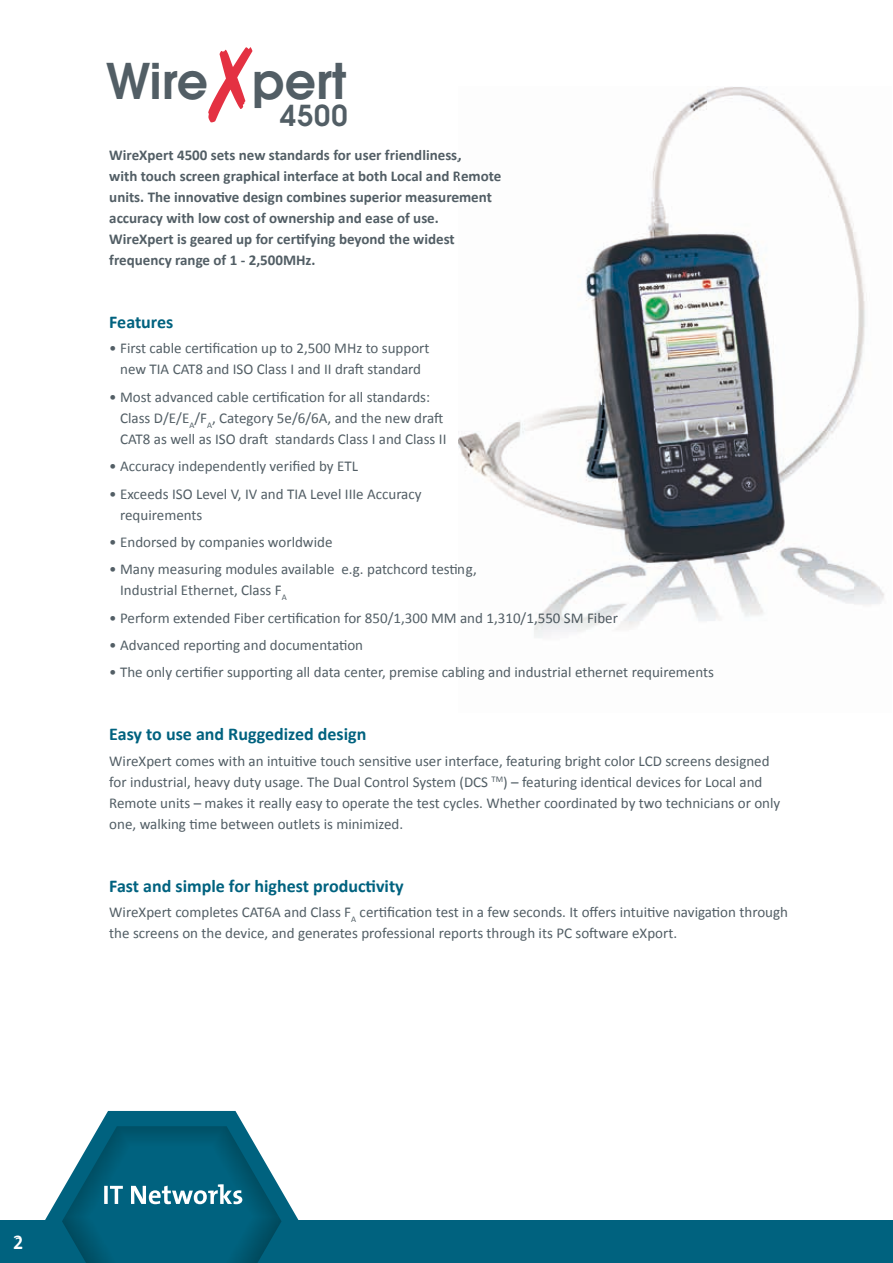
<style>
.page{position:relative;width:893px;height:1263px;background:#fff}
.page>*{position:absolute;margin:0;border:0;box-sizing:border-box;transform-origin:0 0}
.t1{font:600 48.9px "Avant Garde";color:#525e65}
.t2{font:600 28.8px "Avant Garde";color:#525e65}
.t3{font:21px "Calibri";color:#fff}
.t4{font:700 18px "Calibri";color:#00627f}
.t5{font:16.5px "Calibri";color:#fff}
.t6{font:15px/21px "Calibri";color:#525e65}
.t7{font:700 15px/21px "Calibri";color:#525e65}
.s1{color:#e43142}
</style>
<div class="page">
<div style="left:0;top:1220px;width:893px;height:43px;background:#00627f"></div>
<svg style="left:45px;top:1111px;width:254px;height:152px"></svg>
<div style="left:140px;top:1213px;width:72px;height:50px;background:#00627f"></div>
<img style="left:458px;top:87px;width:427px;height:551px">
<h1 class="t1" style="left:106px;top:49px;width:241px">Wire<span class="s1">✗</span>pert</h1>
<h2 class="t2" style="left:280px;top:97px;width:69px">4500</h2>
<p class="t7" style="left:109px;top:144px;width:394px">WireXpert 4500 sets new standards for user friendliness,<br>with touch screen graphical interface at both Local and Remote units. The innovative design combines superior measurement accuracy with low cost of ownership and ease of use.<br>WireXpert is geared up for certifying beyond the widest frequency range of 1 - 2,500MHz.</p>
<p class="t4" style="left:109px;top:311px;width:66px">Features</p>
<p class="t6" style="left:109px;top:337px;width:322px;text-align:center">• First cable certification up to 2,500 MHz to support new TIA CAT8 and ISO Class I and II draft standard</p>
<p class="t6" style="left:120px;top:386px;width:328px;text-indent:-11px">• Most advanced cable certification for all standards:<br>Class D/E/E<sub>A</sub>/F<sub>A</sub>, Category 5e/6/6A, and the new draft<br>CAT8 as well as ISO draft standards Class I and Class II</p>
<p class="t6" style="left:109px;top:455px;width:250px">• Accuracy independently verified by ETL</p>
<p class="t6" style="left:120px;top:482px;width:303px;text-indent:-11px">• Exceeds ISO Level V, IV and TIA Level IIIe Accuracy requirements</p>
<p class="t6" style="left:109px;top:531px;width:225px">• Endorsed by companies worldwide</p>
<p class="t6" style="left:120px;top:558px;width:358px;text-indent:-11px">• Many measuring modules available e.g. patchcord testing,<br>Industrial Ethernet, Class F<sub>A</sub></p>
<p class="t6" style="left:109px;top:606px;width:510px">• Perform extended Fiber certification for 850/1,300 MM and 1,310/1,550 SM Fiber</p>
<p class="t6" style="left:109px;top:634px;width:255px">• Advanced reporting and documentation</p>
<p class="t6" style="left:109px;top:661px;width:606px">• The only certifier supporting all data center, premise cabling and industrial ethernet requirements</p>
<p class="t4" style="left:109px;top:723px;width:259px">Easy to use and Ruggedized design</p>
<p class="t6" style="left:109px;top:749px;width:673px">WireXpert comes with an intuitive touch sensitive user interface, featuring bright color LCD screens designed for industrial, heavy duty usage. The Dual Control System (DCS <sup>TM</sup>) – featuring identical devices for Local and Remote units – makes it really easy to operate the test cycles. Whether coordinated by two technicians or only one, walking time between outlets is minimized.</p>
<p class="t4" style="left:109px;top:874px;width:296px">Fast and simple for highest productivity</p>
<p class="t6" style="left:109px;top:901px;width:680px">WireXpert completes CAT6A and Class F<sub>A</sub> certification test in a few seconds. It offers intuitive navigation through the screens on the device, and generates professional reports through its PC software eXport.</p>
<h3 class="t3" style="left:13px;top:1229px;width:12px">2</h3>
<p class="t5" style="left:15px;top:1232px;width:10px">2</p>
</div>
